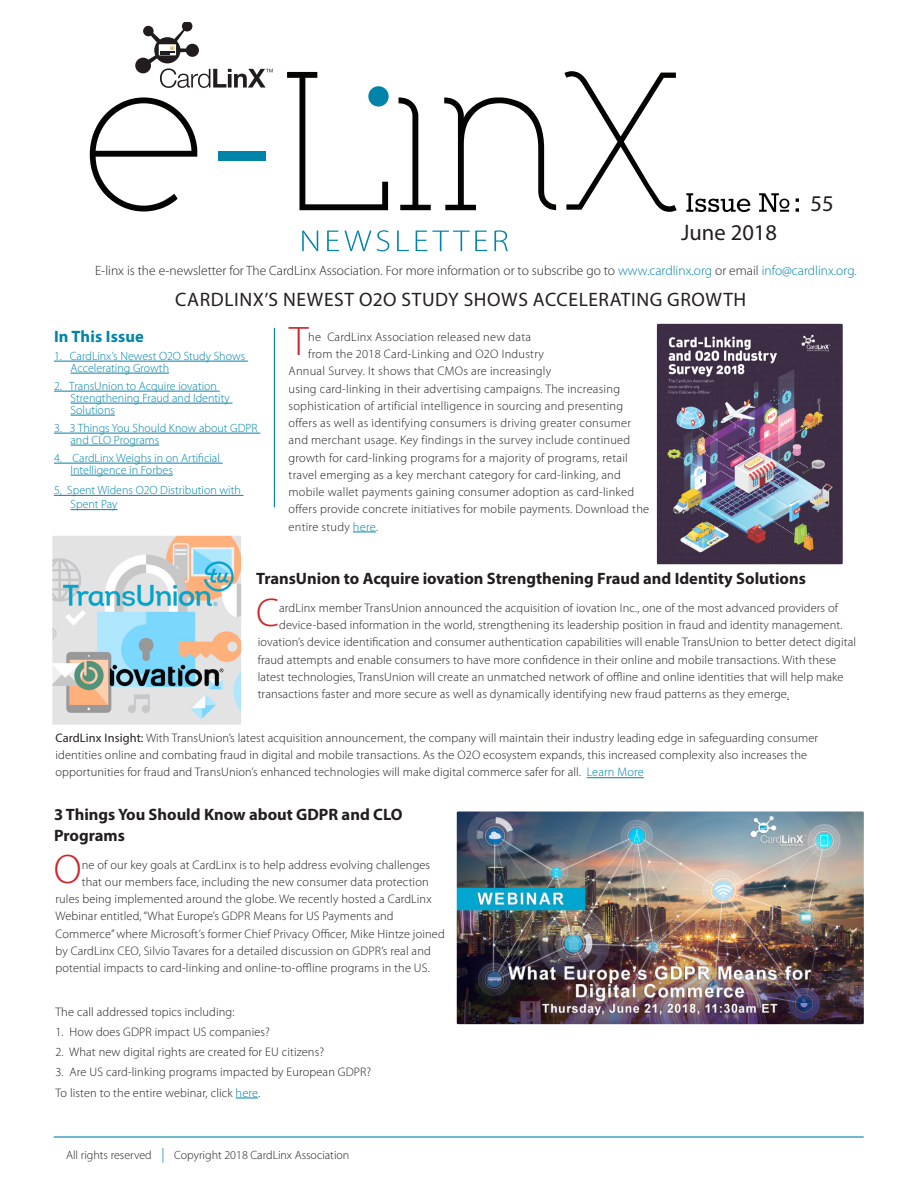
<style>
.page{position:relative;width:918px;height:1188px;background:#fff}
.page>*{position:absolute;margin:0;border:0;box-sizing:border-box;transform-origin:0 0}
.t1{font:300 41.4px "Myriad Pro";color:#d1232a}
.t2{font:300 40.2px "Myriad Pro";color:#d1232a}
.t3{font:22.5px "Myriad Pro";letter-spacing:.005em;color:#211d1e}
.t4{font:19.5px "Myriad Pro";letter-spacing:.03em;color:#231f20}
.t5{font:700 16.5px/21px "Myriad Pro";color:#231f20}
.t6{font:700 16.5px "Myriad Pro";letter-spacing:.01em;color:#0083a9}
.t7{font:300 13.5px "Myriad Pro";color:#231f20}
.t8{font:300 12.3px/17.2px "Myriad Pro";letter-spacing:.01em;color:#231f20}
.t9{font:300 12px/12px "Myriad Pro";color:#0083a9}
.t10{font:300 12px "Myriad Pro";color:#231f20}
.s1{color:#0083a9}
.s2{font-weight:400}
.s3{font-size:15px;color:#0083a9}
</style>
<div class="page">
<hr style="left:54px;top:1136px;width:810px;height:2px;background:#0083a9">
<svg style="left:90px;top:97px;width:107px;height:115px"></svg>
<svg style="left:287px;top:72px;width:101px;height:138px"></svg>
<svg style="left:399px;top:97px;width:32px;height:113px"></svg>
<svg style="left:444px;top:97px;width:112px;height:113px"></svg>
<svg style="left:564px;top:71px;width:113px;height:141px"></svg>
<div style="left:368px;top:86px;width:21px;height:21px;background:#0083a9;border-radius:50%"></div>
<svg style="left:135px;top:23px;width:138px;height:65px"></svg>
<div style="left:218px;top:151px;width:48px;height:10px;background:#0083a9"></div>
<svg style="left:302px;top:231px;width:16px;height:20px"></svg>
<svg style="left:327px;top:230px;width:62px;height:21px"></svg>
<svg style="left:397px;top:231px;width:12px;height:20px"></svg>
<svg style="left:416px;top:231px;width:71px;height:20px"></svg>
<svg style="left:494px;top:230px;width:14px;height:21px"></svg>
<svg style="left:686px;top:193px;width:64px;height:19px"></svg>
<svg style="left:759px;top:193px;width:30px;height:19px"></svg>
<svg style="left:796px;top:208px;width:3px;height:4px"></svg>
<svg style="left:796px;top:198px;width:3px;height:4px"></svg>
<hr style="left:274px;top:328px;width:1px;height:179px;background:#0083a9">
<hr style="left:54px;top:361px;width:194px;height:1px;background:#0083a9">
<hr style="left:70px;top:373px;width:99px;height:1px;background:#0083a9">
<hr style="left:54px;top:391px;width:166px;height:1px;background:#0083a9">
<hr style="left:70px;top:403px;width:162px;height:1px;background:#0083a9">
<hr style="left:70px;top:415px;width:45px;height:1px;background:#0083a9">
<hr style="left:54px;top:433px;width:206px;height:1px;background:#0083a9">
<hr style="left:70px;top:445px;width:89px;height:1px;background:#0083a9">
<hr style="left:54px;top:463px;width:169px;height:1px;background:#0083a9">
<hr style="left:70px;top:475px;width:103px;height:1px;background:#0083a9">
<hr style="left:54px;top:495px;width:189px;height:1px;background:#0083a9">
<hr style="left:70px;top:509px;width:48px;height:1px;background:#0083a9">
<svg style="left:236px;top:1098px;width:22px;height:1px"></svg>
<img style="left:52px;top:536px;width:189px;height:189px">
<img style="left:657px;top:324px;width:186px;height:240px">
<img style="left:457px;top:812px;width:407px;height:212px">
<svg style="left:353px;top:532px;width:23px;height:1px"></svg>
<hr style="left:587px;top:777px;width:57px;height:1px;background:#0083a9">
<h3 class="t3" style="left:681px;top:219px;width:98px">June 2018</h3>
<h3 class="t3" style="left:810px;top:190px;width:25px">55</h3>
<p class="t7" style="left:95px;top:263px;width:763px">E-linx is the e-newsletter for The CardLinx Association. For more information or to subscribe go to <span class="s1">www.cardlinx.org</span> or email <span class="s1">info@cardlinx.org.</span></p>
<h3 class="t4" style="left:175px;top:287px;width:573px">CARDLINX’S NEWEST O2O STUDY SHOWS ACCELERATING GROWTH</h3>
<h3 class="t6" style="left:54px;top:326px;width:91px">In This Issue</h3>
<p class="t9" style="left:70px;top:350px;width:176px;text-indent:-16px">1. CardLinx’s Newest O2O Study Shows<br>Accelerating Growth</p>
<p class="t9" style="left:70px;top:380px;width:161px;text-indent:-16px">2. TransUnion to Acquire iovation<br>Strengthening Fraud and Identity<br>Solutions</p>
<p class="t9" style="left:70px;top:422px;width:189px;text-indent:-16px">3. 3 Things You Should Know about GDPR and CLO Programs</p>
<p class="t9" style="left:70px;top:452px;width:151px;text-indent:-16px">4. CardLinx Weighs in on Artificial<br>Intelligence in Forbes</p>
<p class="t9" style="left:70px;top:483px;width:172px;line-height:14.2px;text-indent:-16px">5, Spent Widens O2O Distribution with<br>Spent Pay</p>
<h1 class="t1" style="left:289px;top:316px;width:21px">T</h1>
<p class="t8" style="left:308px;top:328px;width:224px">he CardLinx Association released new data</p>
<p class="t8" style="left:308px;top:345px;width:237px">from the 2018 Card-Linking and O2O Industry</p>
<p class="t8" style="left:289px;top:363px;width:264px">Annual Survey. It shows that CMOs are increasingly</p>
<p class="t8" style="left:289px;top:380px;width:333px">using card-linking in their advertising campaigns. The increasing</p>
<p class="t8" style="left:289px;top:397px;width:336px">sophistication of artificial intelligence in sourcing and presenting</p>
<p class="t8" style="left:289px;top:414px;width:344px">offers as well as identifying consumers is driving greater consumer</p>
<p class="t8" style="left:289px;top:432px;width:343px">and merchant usage. Key findings in the survey include continued</p>
<p class="t8" style="left:289px;top:449px;width:341px">growth for card-linking programs for a majority of programs, retail</p>
<p class="t8" style="left:289px;top:466px;width:334px">travel emerging as a key merchant category for card-linking, and</p>
<p class="t8" style="left:289px;top:483px;width:347px">mobile wallet payments gaining consumer adoption as card-linked</p>
<p class="t8" style="left:289px;top:501px;width:362px">offers provide concrete initiatives for mobile payments. Download the</p>
<p class="t8" style="left:289px;top:518px;width:91px">entire study <span class="s1">here</span>.</p>
<h3 class="t5" style="left:256px;top:567px;width:551px">TransUnion to Acquire iovation Strengthening Fraud and Identity Solutions</h3>
<h2 class="t2" style="left:256px;top:589px;width:24px">C</h2>
<p class="t8" style="left:279px;top:599px;width:560px">ardLinx member TransUnion announced the acquisition of iovation Inc., one of the most advanced providers of</p>
<p class="t8" style="left:279px;top:616px;width:565px">device-based information in the world, strengthening its leadership position in fraud and identity management.</p>
<p class="t8" style="left:258px;top:634px;width:600px">iovation’s device identification and consumer authentication capabilities will enable TransUnion to better detect digital</p>
<p class="t8" style="left:258px;top:651px;width:580px">fraud attempts and enable consumers to have more confidence in their online and mobile transactions. With these</p>
<p class="t8" style="left:258px;top:668px;width:587px">latest technologies, TransUnion will create an unmatched network of offline and online identities that will help make</p>
<p class="t8" style="left:258px;top:685px;width:533px">transactions faster and more secure as well as dynamically identifying new fraud patterns as they emerge<span class="s1">.</span></p>
<p class="t8" style="left:56px;top:729px;width:764px"><span class="s2">CardLinx Insight:</span> With TransUnion’s latest acquisition announcement, the company will maintain their industry leading edge in safeguarding consumer identities online and combating fraud in digital and mobile transactions. As the O2O ecosystem expands, this increased complexity also increases the opportunities for fraud and TransUnion’s enhanced technologies will make digital commerce safer for all. <span class="s1">Learn More</span></p>
<h3 class="t5" style="left:54px;top:803px;width:350px">3 Things You Should Know about GDPR and CLO<br>Programs</h3>
<h1 class="t1" style="left:54px;top:844px;width:29px">O</h1>
<p class="t8" style="left:82px;top:856px;width:350px">ne of our key goals at CardLinx is to help address evolving challenges</p>
<p class="t8" style="left:82px;top:873px;width:348px">that our members face, including the new consumer data protection</p>
<p class="t8" style="left:55px;top:890px;width:378px">rules being implemented around the globe. We recently hosted a CardLinx</p>
<p class="t8" style="left:55px;top:908px;width:340px">Webinar entitled, “What Europe’s GDPR Means for US Payments and</p>
<p class="t8" style="left:55px;top:925px;width:391px">Commerce” where Microsoft’s former Chief Privacy Officer, Mike Hintze joined</p>
<p class="t8" style="left:55px;top:942px;width:377px">by CardLinx CEO, Silvio Tavares for a detailed discussion on GDPR’s real and</p>
<p class="t8" style="left:55px;top:959px;width:376px">potential impacts to card-linking and online-to-offline programs in the US.</p>
<p class="t8" style="left:55px;top:1003px;width:181px">The call addressed topics including:</p>
<p class="t8" style="left:55px;top:1023px;width:216px">1. How does GDPR impact US companies?</p>
<p class="t8" style="left:55px;top:1043px;width:270px">2. What new digital rights are created for EU citizens?</p>
<p class="t8" style="left:55px;top:1062px;width:317px;line-height:20.2px">3. Are US card-linking programs impacted by European GDPR?<br>To listen to the entire webinar, click <span class="s1">here</span>.</p>
<p class="t10" style="left:66px;top:1148px;width:285px">All rights reserved <span class="s3">|</span> Copyright 2018 CardLinx Association</p>
</div>
